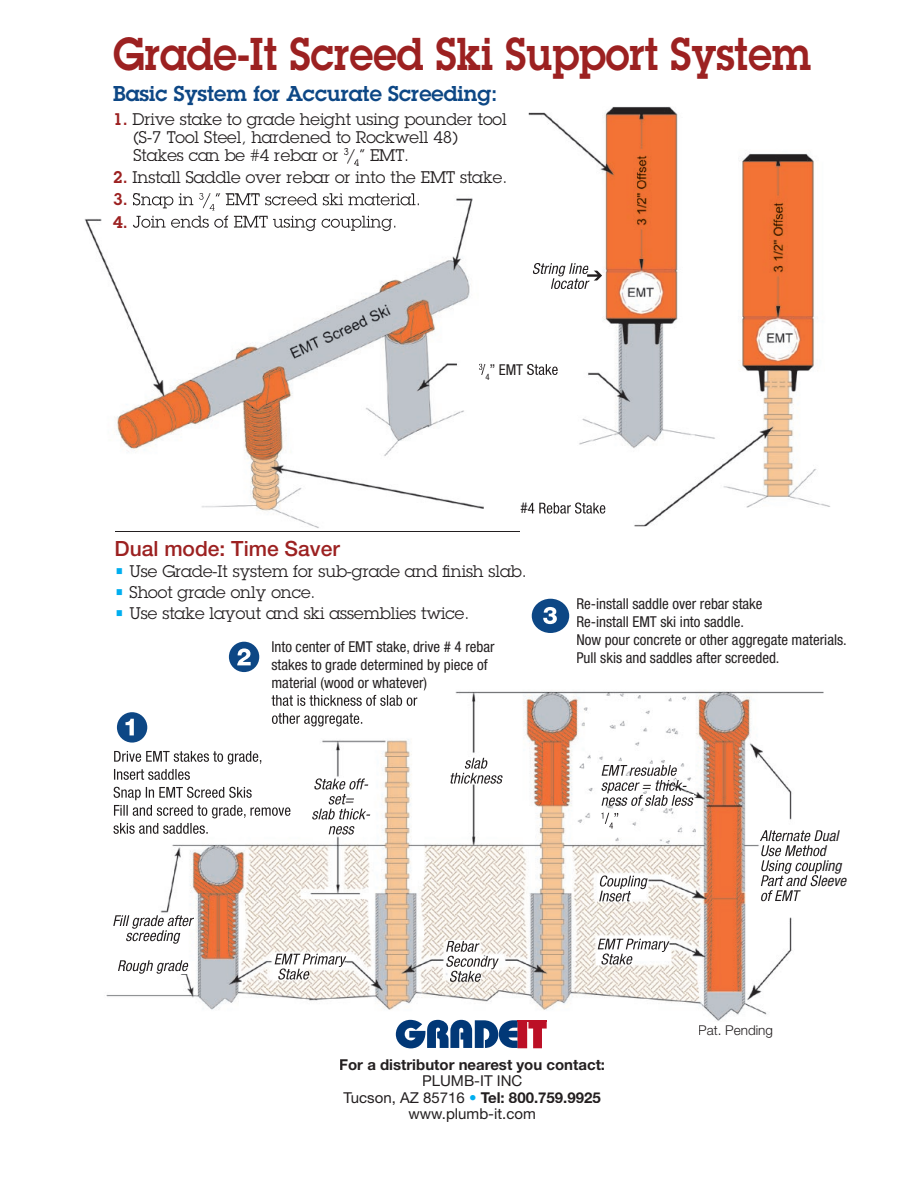
<style>
.page{position:relative;width:918px;height:1188px;background:#fff}
.page>*{position:absolute;margin:0;border:0;box-sizing:border-box;transform-origin:0 0}
.t1{font:600 45px "Lubalin Graph";color:#9c2121;scale:.9 1}
.t2{font:600 21px "Lubalin Graph";color:#0d4785}
.t3{font:500 21px "Helvetica Neue";color:#9c2121}
.t4{font:16.5px/18px "Lubalin Graph";color:#231f20}
.t5{font:600 16.5px "Lubalin Graph";color:#9c2121}
.t6{font:condensed 15px/18px "Helvetica Neue";color:#231f20}
.t7{font:15px/16.5px "Helvetica Neue";color:#231f20;text-align:center}
.t8{font:700 15px "Helvetica Neue";color:#231f20}
.t9{font:300 13.5px "Helvetica Neue";color:#231f20}
.s1{font-weight:600;color:#9c2121}
.s2{color:#00aeef}
.s3{font-weight:700}
</style>
<div class="page">
<img style="left:529px;top:106px;width:301px;height:420px">
<img style="left:84px;top:195px;width:400px;height:333px">
<img style="left:106px;top:691px;width:718px;height:330px">
<img style="left:128px;top:195px;width:66px;height:13px">
<svg style="left:199px;top:194px;width:16px;height:17px"></svg>
<img style="left:216px;top:195px;width:203px;height:10px">
<img style="left:128px;top:215px;width:267px;height:16px">
<img style="left:114px;top:751px;width:148px;height:13px">
<img style="left:114px;top:769px;width:76px;height:11px">
<img style="left:114px;top:787px;width:138px;height:13px">
<img style="left:114px;top:805px;width:177px;height:13px">
<img style="left:113px;top:823px;width:95px;height:11px">
<img style="left:272px;top:695px;width:145px;height:11px">
<img style="left:272px;top:713px;width:90px;height:13px">
<img style="left:760px;top:830px;width:64px;height:11px">
<img style="left:761px;top:845px;width:63px;height:11px">
<img style="left:761px;top:860px;width:63px;height:15px">
<img style="left:761px;top:875px;width:63px;height:11px">
<img style="left:761px;top:890px;width:40px;height:11px">
<svg style="left:479px;top:364px;width:5px;height:11px"></svg>
<img style="left:529px;top:364px;width:29px;height:11px">
<img style="left:529px;top:502px;width:76px;height:12px">
<img style="left:314px;top:778px;width:54px;height:12px">
<img style="left:329px;top:794px;width:25px;height:11px">
<img style="left:312px;top:809px;width:58px;height:11px">
<img style="left:329px;top:826px;width:25px;height:9px">
<img style="left:465px;top:758px;width:22px;height:11px">
<img style="left:451px;top:773px;width:52px;height:11px">
<img style="left:113px;top:915px;width:81px;height:14px">
<img style="left:126px;top:930px;width:54px;height:14px">
<img style="left:118px;top:960px;width:70px;height:14px">
<img style="left:275px;top:954px;width:71px;height:13px">
<img style="left:274px;top:968px;width:35px;height:12px">
<img style="left:446px;top:941px;width:34px;height:11px">
<img style="left:446px;top:956px;width:53px;height:13px">
<img style="left:445px;top:971px;width:36px;height:11px">
<img style="left:598px;top:939px;width:71px;height:13px">
<img style="left:597px;top:953px;width:35px;height:12px">
<img style="left:600px;top:875px;width:48px;height:14px">
<img style="left:599px;top:891px;width:32px;height:11px">
<img style="left:602px;top:765px;width:75px;height:11px">
<img style="left:602px;top:780px;width:85px;height:13px">
<img style="left:602px;top:795px;width:91px;height:11px">
<svg style="left:601px;top:813px;width:17px;height:16px"></svg>
<img style="left:533px;top:263px;width:56px;height:14px">
<img style="left:551px;top:278px;width:39px;height:11px">
<img style="left:590px;top:270px;width:12px;height:11px">
<svg style="left:587px;top:270px;width:3px;height:11px"></svg>
<hr style="left:116px;top:531px;width:404px;height:1px;background:#231f20">
<svg style="left:396px;top:1020px;width:151px;height:28px"></svg>
<div style="left:532px;top:599px;width:37px;height:34px;background:#0d4785;border-radius:50%"></div>
<svg style="left:543px;top:607px;width:14px;height:17px"></svg>
<div style="left:229px;top:642px;width:30px;height:30px;background:#0d4785;border-radius:50%"></div>
<svg style="left:237px;top:648px;width:14px;height:17px"></svg>
<div style="left:117px;top:712px;width:30px;height:31px;background:#0d4785;border-radius:50%"></div>
<svg style="left:126px;top:719px;width:8px;height:16px"></svg>
<h1 class="t1" style="left:113px;top:24px;width:778px">Grade-It Screed Ski Support System</h1>
<p class="t2" style="left:113px;top:79px;width:386px">Basic System for Accurate Screeding:</p>
<p class="t4" style="left:133px;top:109px;width:375px;text-indent:-20px"><span class="s1">1.</span> Drive stake to grade height using pounder tool (S-7 Tool Steel, hardened to Rockwell 48)<br>Stakes can be #4 rebar or <sup>3</sup>/<sub>4</sub>” EMT.</p>
<p class="t4" style="left:113px;top:168px;width:396px"><span class="s1">2.</span> Install Saddle over rebar or into the EMT stake.</p>
<p class="t5" style="left:113px;top:211px;width:16px">4.</p>
<p class="t6" style="left:481px;top:360px;width:78px">/<sub>4</sub>” EMT Stake</p>
<p class="t3" style="left:115px;top:536px;width:227px">Dual mode: Time Saver</p>
<p class="t4" style="left:115px;top:562px;width:414px"><span class="s2">•</span> Use Grade-It system for sub-grade and finish slab.</p>
<p class="t4" style="left:115px;top:583px;width:202px"><span class="s2">•</span> Shoot grade only once.</p>
<p class="t4" style="left:115px;top:604px;width:356px"><span class="s2">•</span> Use stake layout and ski assemblies twice.</p>
<p class="t6" style="left:272px;top:637px;width:225px">Into center of EMT stake, drive # 4 rebar stakes to grade determined by piece of material (wood or whatever)</p>
<p class="t6" style="left:576px;top:595px;width:272px">Re-install saddle over rebar stake<br>Re-install EMT ski into saddle.<br>Now pour concrete or other aggregate materials.<br>Pull skis and saddles after screeded.</p>
<p class="t9" style="left:698px;top:1022px;width:76px">Pat. Pending</p>
<p class="t8" style="left:339px;top:1055px;width:267px">For a distributor nearest you contact:</p>
<p class="t7" style="left:344px;top:1072px;width:259px">PLUMB-IT INC<br>Tucson, AZ 85716 <span class="s2">•</span> <span class="s3">Tel: 800.759.9925 </span>www.plumb-it.com</p>
</div>
